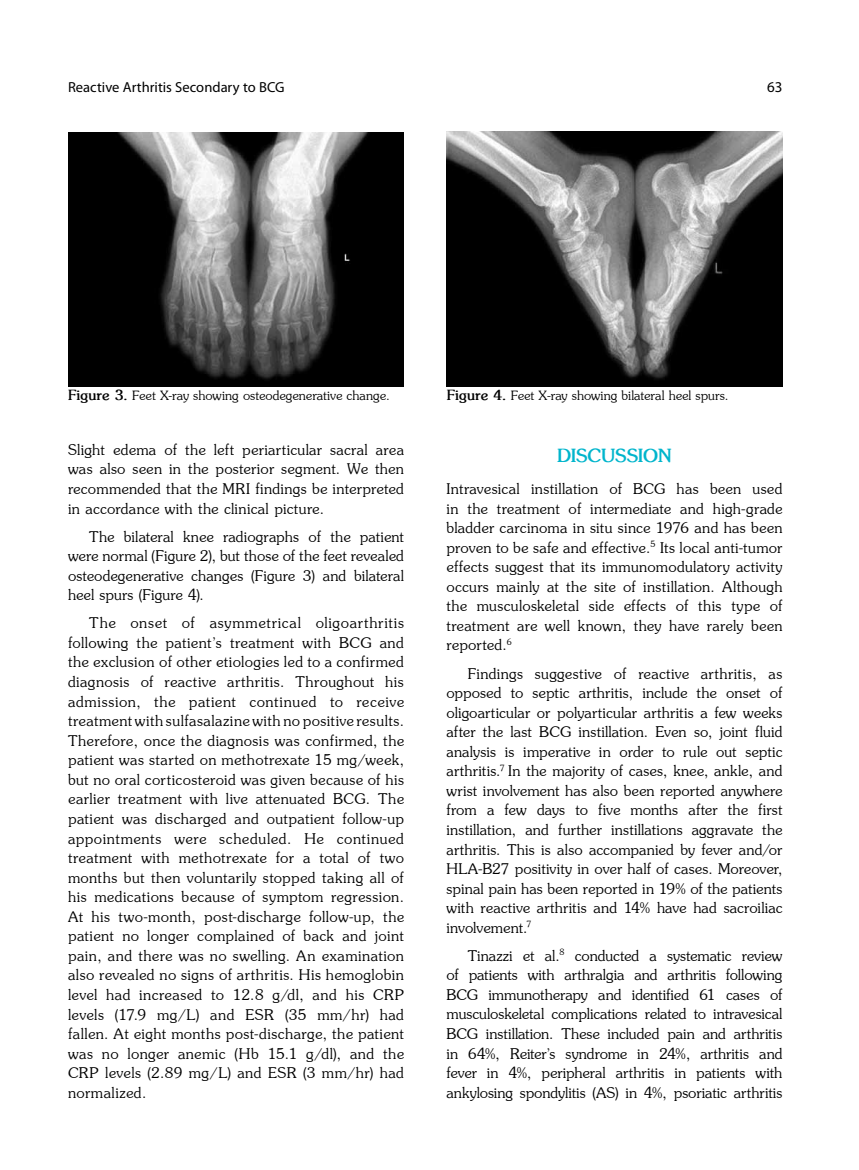
<style>
.page{position:relative;width:859px;height:1170px;background:#fff}
.page>*{position:absolute;margin:0;border:0;box-sizing:border-box;transform-origin:0 0}
.t1{font:700 18px "Souvenir";letter-spacing:-.01em;color:#00b5cc}
.t2{font:16.05px/19.5px "Souvenir";letter-spacing:.02em;color:#000;text-align:justify}
.t3{font:15px "Myriad Pro";color:#000}
.t4{font:14.55px "Myriad Pro";color:#000}
.t5{font:13.95px "Souvenir";letter-spacing:.01em;color:#000}
.s1{font-weight:700}
</style>
<div class="page">
<img style="left:68px;top:132px;width:336px;height:254px">
<img style="left:446px;top:132px;width:336px;height:254px">
<p class="t4" style="left:68px;top:78px;width:218px">Reactive Arthritis Secondary to BCG</p>
<p class="t3" style="left:767px;top:78px;width:17px">63</p>
<p class="t5" style="left:68px;top:388px;width:323px"><span class="s1">Figure 3.</span> Feet X-ray showing osteodegenerative change.</p>
<p class="t5" style="left:447px;top:388px;width:283px"><span class="s1">Figure 4.</span> Feet X-ray showing bilateral heel spurs.</p>
<p class="t2" style="left:68px;top:440px;width:337px">Slight edema of the left periarticular sacral area was also seen in the posterior segment. We then recommended that the MRI findings be interpreted in accordance with the clinical picture.</p>
<p class="t2" style="left:68px;top:527px;width:337px;text-indent:21px">The bilateral knee radiographs of the patient were normal (Figure 2), but those of the feet revealed osteodegenerative changes (Figure 3) and bilateral heel spurs (Figure 4).</p>
<p class="t2" style="left:68px;top:613px;width:337px;text-indent:21px">The onset of asymmetrical oligoarthritis following the patient’s treatment with BCG and the exclusion of other etiologies led to a confirmed diagnosis of reactive arthritis. Throughout his admission, the patient continued to receive treatment with sulfasalazine with no positive results.<br>Therefore, once the diagnosis was confirmed, the patient was started on methotrexate 15 mg/week, but no oral corticosteroid was given because of his earlier treatment with live attenuated BCG. The patient was discharged and outpatient follow-up appointments were scheduled. He continued treatment with methotrexate for a total of two months but then voluntarily stopped taking all of his medications because of symptom regression.<br>At his two-month, post-discharge follow-up, the patient no longer complained of back and joint pain, and there was no swelling. An examination also revealed no signs of arthritis. His hemoglobin level had increased to 12.8 g/dl, and his CRP levels (17.9 mg/L) and ESR (35 mm/hr) had fallen. At eight months post-discharge, the patient was no longer anemic (Hb 15.1 g/dl), and the CRP levels (2.89 mg/L) and ESR (3 mm/hr) had normalized.</p>
<p class="t1" style="left:557px;top:444px;width:116px">DISCUSSION</p>
<p class="t2" style="left:446px;top:479px;width:337px">Intravesical instillation of BCG has been used in the treatment of intermediate and high-grade bladder carcinoma in situ since 1976 and has been proven to be safe and effective.<sup>5</sup> Its local anti-tumor effects suggest that its immunomodulatory activity occurs mainly at the site of instillation. Although the musculoskeletal side effects of this type of treatment are well known, they have rarely been reported.<sup>6</sup></p>
<p class="t2" style="left:446px;top:664px;width:337px;text-indent:21px">Findings suggestive of reactive arthritis, as opposed to septic arthritis, include the onset of oligoarticular or polyarticular arthritis a few weeks after the last BCG instillation. Even so, joint fluid analysis is imperative in order to rule out septic arthritis.<sup>7</sup> In the majority of cases, knee, ankle, and wrist involvement has also been reported anywhere from a few days to five months after the first instillation, and further instillations aggravate the arthritis. This is also accompanied by fever and/or HLA-B27 positivity in over half of cases. Moreover, spinal pain has been reported in 19% of the patients with reactive arthritis and 14% have had sacroiliac involvement.<sup>7</sup></p>
<p class="t2" style="left:446px;top:946px;width:337px;text-indent:21px">Tinazzi et al.<sup>8</sup> conducted a systematic review of patients with arthralgia and arthritis following BCG immunotherapy and identified 61 cases of musculoskeletal complications related to intravesical BCG instillation. These included pain and arthritis in 64%, Reiter’s syndrome in 24%, arthritis and fever in 4%, peripheral arthritis in patients with ankylosing spondylitis (AS) in 4%, psoriatic arthritis</p>
</div>
